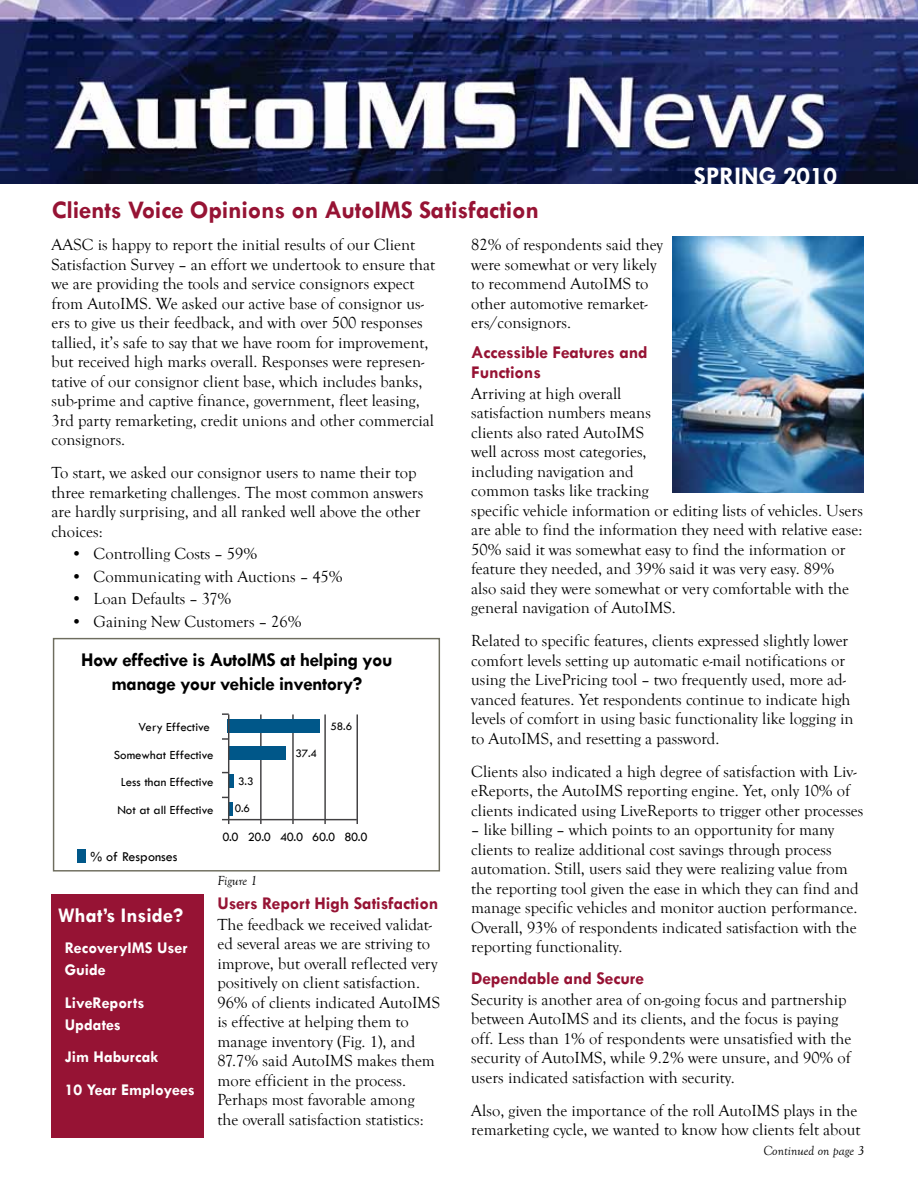
<style>
.page{position:relative;width:918px;height:1188px;background:#fff}
.page>*{position:absolute;margin:0;border:0;box-sizing:border-box;transform-origin:0 0}
.t1{font:700 25.5px "Tw Cen";letter-spacing:-.01em;color:#961334}
.t2{font:700 25.5px "Tw Cen";color:#fff}
.t3{font:700 21px "Tw Cen";color:#fff}
.t4{font:700 19.65px/23.5px "Tw Cen";letter-spacing:-.025em;color:#000;text-align:center}
.t5{font:700 18px/19.5px "Tw Cen";letter-spacing:-.01em;color:#961334}
.t6{font:16.5px/19.5px "Goudy Old Style T";color:#000}
.t7{font:700 16.5px/22.5px "Tw Cen";color:#fff}
.t8{font:14.1px "Tw Cen";color:#000}
.t9{font:italic 13.5px "Goudy Old Style T";color:#000}
.t10{font:12.9px/27.8px "Tw Cen";color:#000;text-align:right}
.t11{font:11.7px "Tw Cen";color:#000}
</style>
<div class="page">
<img style="left:0;top:0;width:918px;height:184px">
<div style="left:51px;top:894px;width:153px;height:243px;background:#961334"></div>
<hr style="left:357px;top:714px;width:1px;height:110px;background:#414042">
<hr style="left:324px;top:714px;width:2px;height:110px;background:#414042">
<hr style="left:292px;top:714px;width:2px;height:110px;background:#414042">
<hr style="left:260px;top:714px;width:2px;height:110px;background:#414042">
<hr style="left:222px;top:819px;width:135px;height:1px;background:#414042">
<svg style="left:222px;top:738px;width:6px;height:2px"></svg>
<svg style="left:222px;top:713px;width:7px;height:2px"></svg>
<div style="left:228px;top:719px;width:92px;height:14px;background:#005789"></div>
<div style="left:228px;top:746px;width:58px;height:14px;background:#005789"></div>
<svg style="left:229px;top:774px;width:5px;height:14px"></svg>
<svg style="left:229px;top:802px;width:3px;height:14px"></svg>
<hr style="left:228px;top:714px;width:1px;height:110px;background:#414042">
<div style="left:77px;top:850px;width:9px;height:13px;background:#005789"></div>
<div style="left:53px;top:638px;width:387px;height:234px;border:1px solid #6e6d5e"></div>
<img style="left:672px;top:237px;width:192px;height:255px">
<h1 class="t2" style="left:694px;top:161px;width:145px">SPRING 2010</h1>
<h1 class="t1" style="left:52px;top:195px;width:488px">Clients Voice Opinions on AutoIMS Satisfaction</h1>
<p class="t6" style="left:52px;top:235px;width:385px">AASC is happy to report the initial results of our Client Satisfaction Survey – an effort we undertook to ensure that we are providing the tools and service consignors expect from AutoIMS. We asked our active base of consignor us&shy;ers to give us their feedback, and with over 500 responses tallied, it’s safe to say that we have room for improvement, but received high marks overall. Responses were represen&shy;tative of our consignor client base, which includes banks, sub-prime and captive finance, government, fleet leasing, 3rd party remarketing, credit unions and other commercial consignors.</p>
<p class="t6" style="left:52px;top:463px;width:373px">To start, we asked our consignor users to name their top three remarketing challenges. The most common answers are hardly surprising, and all ranked well above the other choices:</p>
<p class="t6" style="left:71px;top:544px;width:188px">• Controlling Costs – 59%</p>
<p class="t6" style="left:71px;top:567px;width:273px">• Communicating with Auctions – 45%</p>
<p class="t6" style="left:71px;top:589px;width:162px">• Loan Defaults – 37%</p>
<p class="t6" style="left:71px;top:612px;width:232px">• Gaining New Customers – 26%</p>
<p class="t6" style="left:471px;top:235px;width:193px">82% of respondents said they were somewhat or very likely to recommend AutoIMS to other automotive remarket&shy;ers/consignors.</p>
<p class="t5" style="left:471px;top:342px;width:178px">Accessible Features and<br>Functions</p>
<p class="t6" style="left:471px;top:384px;width:393px">Arriving at high overall<br>satisfaction numbers means<br>clients also rated AutoIMS<br>well across most categories,<br>including navigation and<br>common tasks like tracking<br>specific vehicle information or editing lists of vehicles. Users are able to find the information they need with relative ease:<br>50% said it was somewhat easy to find the information or feature they needed, and 39% said it was very easy. 89% also said they were somewhat or very comfortable with the general navigation of AutoIMS.</p>
<p class="t6" style="left:471px;top:631px;width:384px">Related to specific features, clients expressed slightly lower comfort levels setting up automatic e-mail notifications or using the LivePricing tool – two frequently used, more ad&shy;vanced features. Yet respondents continue to indicate high levels of comfort in using basic functionality like logging in to AutoIMS, and resetting a password.</p>
<p class="t6" style="left:471px;top:762px;width:394px">Clients also indicated a high degree of satisfaction with Liv&shy;eReports, the AutoIMS reporting engine. Yet, only 10% of clients indicated using LiveReports to trigger other processes</p>
<p class="t6" style="left:471px;top:820px;width:389px">– like billing – which points to an opportunity for many clients to realize additional cost savings through process automation. Still, users said they were realizing value from the reporting tool given the ease in which they can find and manage specific vehicles and monitor auction performance.<br>Overall, 93% of respondents indicated satisfaction with the reporting functionality.</p>
<p class="t5" style="left:471px;top:968px;width:174px">Dependable and Secure</p>
<p class="t6" style="left:471px;top:990px;width:381px">Security is another area of on-going focus and partnership between AutoIMS and its clients, and the focus is paying off. Less than 1% of respondents were unsatisfied with the security of AutoIMS, while 9.2% were unsure, and 90% of users indicated satisfaction with security.</p>
<p class="t6" style="left:471px;top:1101px;width:391px">Also, given the importance of the roll AutoIMS plays in the remarketing cycle, we wanted to know how clients felt about</p>
<p class="t9" style="left:763px;top:1144px;width:102px">Continued on page 3</p>
<p class="t4" style="left:81px;top:648px;width:313px">How effective is AutoIMS at helping you manage your vehicle inventory?</p>
<p class="t11" style="left:331px;top:719px;width:23px">58.6</p>
<p class="t10" style="left:114px;top:713px;width:101px">Very Effective<br>Somewhat Effective<br>Less than Effective<br>Not at all Effective</p>
<p class="t11" style="left:296px;top:746px;width:23px">37.4</p>
<p class="t11" style="left:238px;top:774px;width:17px">3.3</p>
<p class="t11" style="left:235px;top:802px;width:17px">0.6</p>
<p class="t10" style="left:222px;top:823px;width:147px">0.0 20.0 40.0 60.0 80.0</p>
<p class="t8" style="left:90px;top:848px;width:89px">% of Responses</p>
<p class="t9" style="left:217px;top:874px;width:41px">Figure 1</p>
<p class="t5" style="left:217px;top:893px;width:222px">Users Report High Satisfaction</p>
<p class="t6" style="left:217px;top:915px;width:224px">The feedback we received validat&shy;ed several areas we are striving to improve, but overall reflected very positively on client satisfaction.<br>96% of clients indicated AutoIMS is effective at helping them to manage inventory (Fig. 1), and 87.7% said AutoIMS makes them more efficient in the process.<br>Perhaps most favorable among<br>the overall satisfaction statistics:</p>
<p class="t3" style="left:58px;top:903px;width:127px">What’s Inside?</p>
<p class="t7" style="left:65px;top:936px;width:124px">RecoveryIMS User<br>Guide</p>
<p class="t7" style="left:65px;top:991px;width:81px">LiveReports<br>Updates</p>
<p class="t7" style="left:65px;top:1041px;width:132px;line-height:32.2px">Jim Haburcak<br>10 Year Employees</p>
</div>
